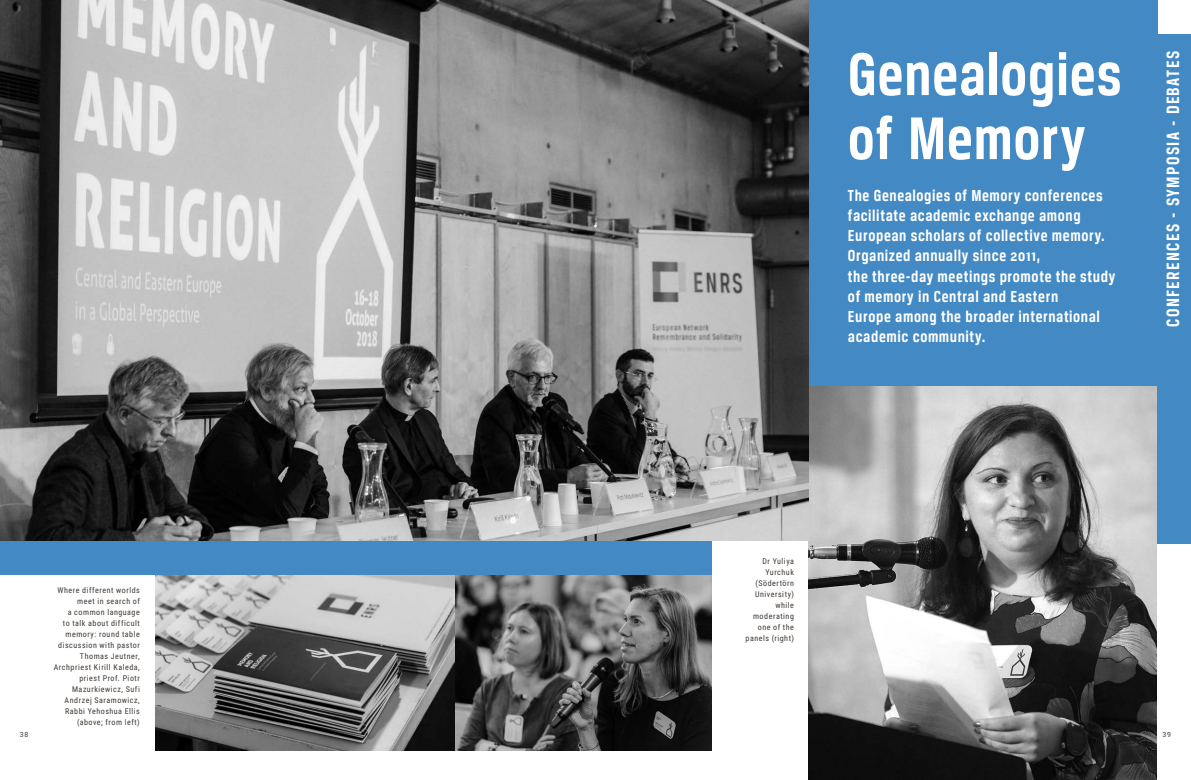
<style>
.page{position:relative;width:1191px;height:780px;background:#fff}
.page>*{position:absolute;margin:0;border:0;box-sizing:border-box;transform-origin:0 0}
.t1{font:700 64px/64px "Breuer Condensed";letter-spacing:.015em;color:#fff}
.t2{font:700 19px "Breuer Condensed";letter-spacing:.07em;color:#fff}
.t3{font:700 17px/20px "Breuer Condensed";letter-spacing:.035em;color:#fff}
.t4{font:8px/11px "Roboto Condensed";letter-spacing:.065em;color:#3d3732;text-align:right}
.t5{font:7px "Roboto";color:#3d3732}
</style>
<div class="page">
<img style="left:155px;top:574px;width:556px;height:176px">
<img style="left:808px;top:385px;width:349px;height:395px">
<div style="left:808px;top:0;width:349px;height:385px;background:#4389c3"></div>
<div style="left:0;top:540px;width:711px;height:34px;background:#4389c3"></div>
<img style="left:0;top:0;width:809px;height:540px">
<div style="left:1157px;top:34px;width:34px;height:509px;background:#4389c3"></div>
<p class="t4" style="left:54px;top:584px;width:88px">Where different worlds meet in search of<br>a common language<br>to talk about difficult memory: round table discussion with pastor<br>Thomas Jeutner,<br>Archpriest Kirill Kaleda, priest Prof. Piotr<br>Mazurkiewicz, Sufi<br>Andrzej Saramowicz,<br>Rabbi Yehoshua Ellis (above; from left)</p>
<h1 class="t1" style="left:848px;top:42px;width:275px">Genealogies of Memory</h1>
<p class="t3" style="left:848px;top:186px;width:269px">The Genealogies of Memory conferences facilitate academic exchange among European scholars of collective memory.<br>Organized annually since 2011,<br>the three-day meetings promote the study of memory in Central and Eastern<br>Europe among the broader international academic community.</p>
<h2 class="t2" style="left:1162px;top:327px;width:277px;rotate:-90deg">CONFERENCES - SYMPOSIA - DEBATES</h2>
<p class="t4" style="left:745px;top:555px;width:50px">Dr Yuliya<br>Yurchuk (Södertörn<br>University) while moderating one of the panels (right)</p>
<p class="t5" style="left:20px;top:730px;width:10px">38</p>
<p class="t5" style="left:1162px;top:730px;width:10px">39</p>
</div>
